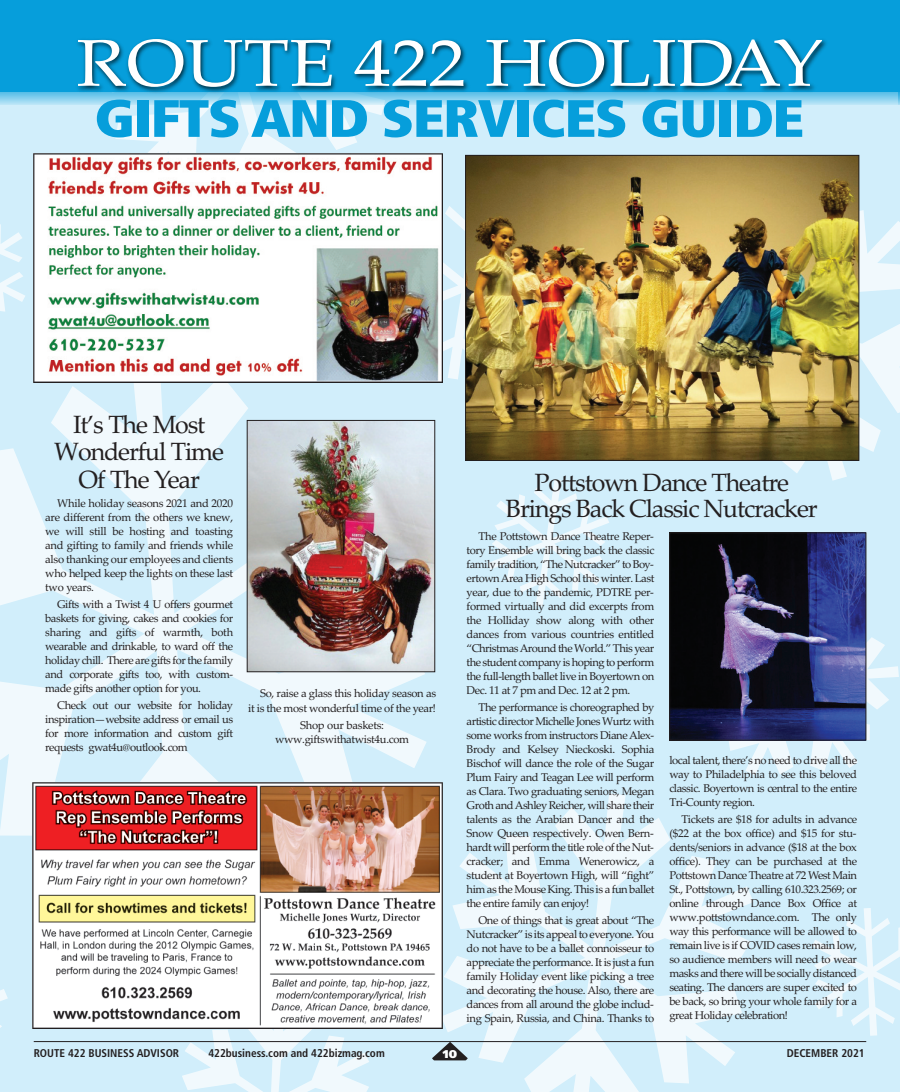
<style>
.page{position:relative;width:900px;height:1092px;background:#fff}
.page>*{position:absolute;margin:0;border:0;box-sizing:border-box;transform-origin:0 0}
.t1{font:66.25px "Palatino";color:#fff;scale:1.13 1}
.t2{font:900 condensed 52.5px "Frutiger";letter-spacing:-.025em;color:#069edb;scale:1.13 1}
.t3{font:25px/27.5px "Palatino Linotype";letter-spacing:-.045em;color:#231f20;text-align:center}
.t4{font:11.25px/14px "Palatino Linotype";letter-spacing:-.04em;color:#231f20;text-align:justify}
.t5{font:700 condensed 11.25px "Frutiger";color:#231f20}
.t6{font:900 11.25px "Frutiger";color:#fff}
</style>
<div class="page">
<div style="left:0;top:15px;width:900px;height:1076px;background:#d1eefb"></div>
<svg style="left:0;top:989px;width:8px;height:39px"></svg>
<svg style="left:0;top:348px;width:427px;height:488px"></svg>
<svg style="left:90px;top:147px;width:295px;height:7px"></svg>
<svg style="left:488px;top:479px;width:121px;height:127px"></svg>
<svg style="left:179px;top:1028px;width:190px;height:63px"></svg>
<svg style="left:691px;top:583px;width:208px;height:192px"></svg>
<svg style="left:442px;top:194px;width:23px;height:185px"></svg>
<svg style="left:441px;top:793px;width:313px;height:298px"></svg>
<svg style="left:651px;top:187px;width:249px;height:293px"></svg>
<svg style="left:0;top:224px;width:25px;height:88px"></svg>
<svg style="left:812px;top:908px;width:88px;height:127px"></svg>
<div style="left:0;top:0;width:900px;height:92px;background:#069edb"></div>
<hr style="left:34px;top:1041px;width:832px;height:1px;background:#231f20">
<svg style="left:432px;top:1041px;width:36px;height:19px"></svg>
<img style="left:34px;top:154px;width:408px;height:228px">
<img style="left:249px;top:422px;width:184px;height:248px">
<div style="left:247px;top:420px;width:188px;height:252px;border:1px solid #231f20"></div>
<img style="left:671px;top:534px;width:193px;height:204px">
<div style="left:669px;top:532px;width:197px;height:208px;border:1px solid #231f20"></div>
<img style="left:467px;top:157px;width:390px;height:301px">
<div style="left:465px;top:155px;width:394px;height:305px;border:1px solid #231f20"></div>
<img style="left:32px;top:781px;width:410px;height:247px">
<img style="left:0;top:38px;width:900px;height:109px">
<h1 class="t1" style="left:76px;top:24px;width:663px">ROUTE 422 HOLIDAY</h1>
<h2 class="t2" style="left:94px;top:97px;width:630px">GIFTS AND SERVICES GUIDE</h2>
<h3 class="t3" style="left:54px;top:410px;width:171px">It’s The Most<br>Wonderful Time<br>Of The Year</h3>
<p class="t4" style="left:45px;top:496px;width:189px;text-indent:12px">While holiday seasons 2021 and 2020 are different from the others we knew, we will still be hosting and toasting and gifting to family and friends while also thanking our employees and clients who helped keep the lights on these last two years.</p>
<p class="t4" style="left:45px;top:597px;width:189px;text-indent:12px">Gifts with a Twist 4 U offers gourmet baskets for giving, cakes and cookies for sharing and gifts of warmth, both wearable and drinkable, to ward off the holiday chill. There are gifts for the family and corporate gifts too, with custom&shy;made gifts another option for you.</p>
<p class="t4" style="left:45px;top:698px;width:189px;text-indent:12px">Check out our website for holiday inspiration—website address or email us for more information and custom gift requests gwat4u@outlook.com</p>
<p class="t4" style="left:248px;top:686px;width:189px;text-align:right">So, raise a glass this holiday season as<br>it is the most wonderful time of the year!</p>
<p class="t4" style="left:275px;top:717px;width:136px;text-align:center">Shop our baskets: www.giftswithatwist4u.com</p>
<h3 class="t3" style="left:506px;top:469px;width:313px;line-height:26.2px">Pottstown Dance Theatre<br>Brings Back Classic Nutcracker</h3>
<p class="t4" style="left:467px;top:529px;width:189px;text-indent:12px">The Pottstown Dance Theatre Reper&shy;tory Ensemble will bring back the classic family tradition, “The Nutcracker” to Boy&shy;ertownArea High School this winter. Last year, due to the pandemic, PDTRE per&shy;formed virtually and did excerpts from the Holliday show along with other dances from various countries entitled “ChristmasAround the World.” This year the student company is hoping to perform the full-length ballet live in Boyertown on Dec. 11 at 7 pm and Dec. 12 at 2 pm.</p>
<p class="t4" style="left:467px;top:700px;width:189px;text-indent:12px">The performance is choreographed by artistic director Michelle Jones Wurtz with some works from instructors Diane Alex-Brody and Kelsey Nieckoski. Sophia Bischof will dance the role of the Sugar Plum Fairy and Teagan Lee will perform as Clara. Two graduating seniors, Megan Groth andAshley Reicher, will share their talents as the Arabian Dancer and the Snow Queen respectively. Owen Bern&shy;hardt will perform the title role of the Nut&shy;cracker; and Emma Wenerowicz, a student at Boyertown High, will “fight” him as the Mouse King. This is a fun ballet the entire family can enjoy!</p>
<p class="t4" style="left:467px;top:913px;width:189px;text-indent:12px">One of things that is great about “The Nutcracker” is its appeal to everyone. You do not have to be a ballet connoisseur to appreciate the performance. It is just a fun family Holiday event like picking a tree and decorating the house. Also, there are dances from all around the globe includ&shy;ing Spain, Russia, and China. Thanks to</p>
<p class="t4" style="left:669px;top:752px;width:189px">local talent, there’s no need to drive all the way to Philadelphia to see this beloved classic. Boyertown is central to the entire Tri-County region.</p>
<p class="t4" style="left:669px;top:811px;width:189px;text-indent:12px">Tickets are $18 for adults in advance ($22 at the box office) and $15 for stu&shy;dents/seniors in advance ($18 at the box office). They can be purchased at the Pottstown Dance Theatre at 72 West Main St., Pottstown, by calling 610.323.2569; or online through Dance Box Office at www.pottstowndance.com. The only way this performance will be allowed to remain live is if COVID cases remain low, so audience members will need to wear masks and there will be socially distanced seating. The dancers are super excited to be back, so bring your whole family for a great Holiday celebration!</p>
<p class="t5" style="left:34px;top:1048px;width:147px">ROUTE 422 BUSINESS ADVISOR</p>
<p class="t5" style="left:208px;top:1048px;width:178px">422business.com and 422bizmag.com</p>
<p class="t6" style="left:443px;top:1049px;width:16px">10</p>
<p class="t5" style="left:787px;top:1048px;width:80px">DECEMBER 2021</p>
</div>
